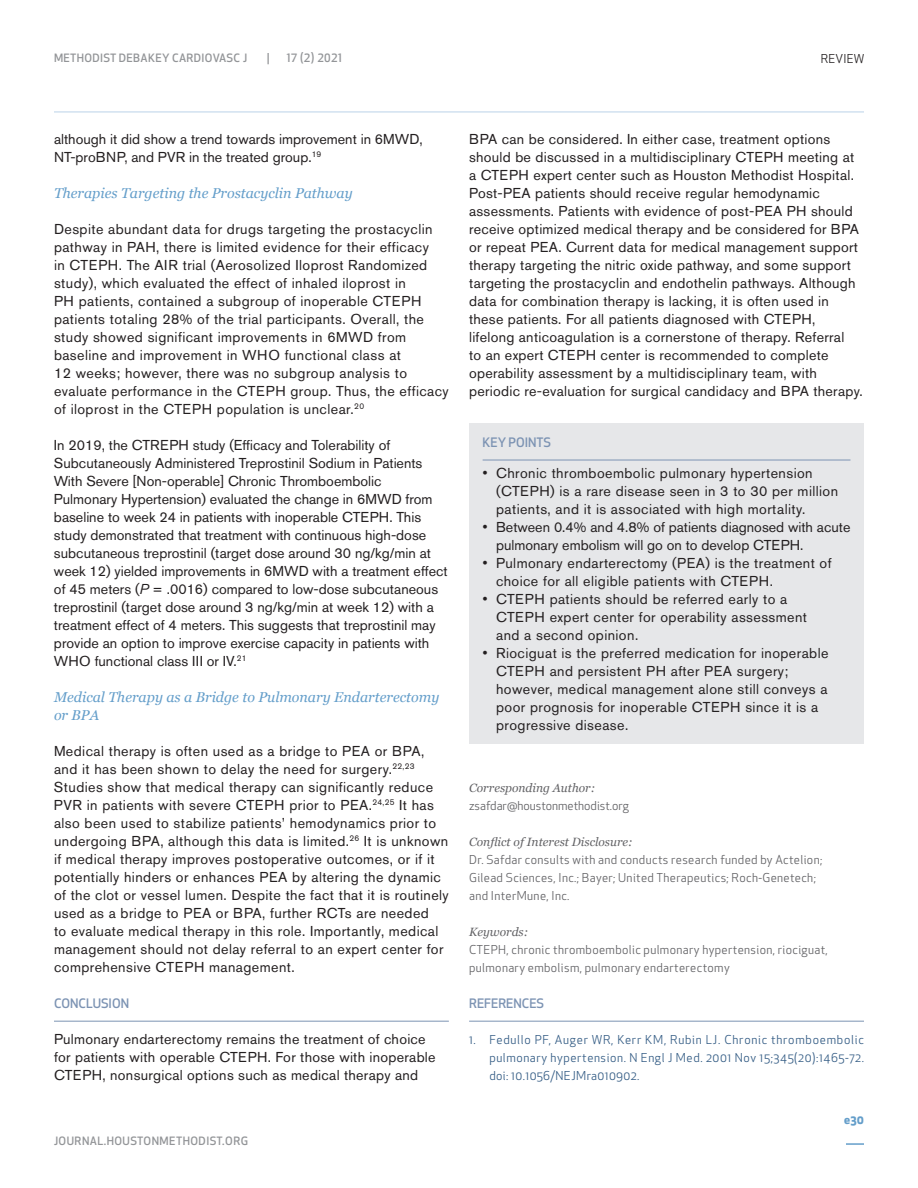
<style>
.page{position:relative;width:918px;height:1188px;background:#fff}
.page>*{position:absolute;margin:0;border:0;box-sizing:border-box;transform-origin:0 0}
.t1{font:14.25px/18px "Akzidenz Grotesk BE";letter-spacing:.02em;color:#231f20}
.t2{font:14.25px/18px "Akzidenz Grotesk BE";color:#231f20}
.t3{font:italic 14.25px/18px "Georgia";color:#649eca}
.t4{font:500 12.75px "Apex New";color:#7c93b3}
.t5{font:12px/18px "Apex New";letter-spacing:.03em;color:#636366}
.t6{font:12px/18px "Apex New";letter-spacing:.05em;color:#365e86;text-align:justify}
.t7{font:italic 12px "Georgia";color:#636366}
.t8{font:12px "Apex New";color:#636366}
.t9{font:12px "Apex New";letter-spacing:.015em;color:#231f20}
.t10{font:700 12px "Apex New";color:#649eca}
.t11{font:500 11.25px "Apex New";letter-spacing:.03em;color:#939598}
.s1{font-style:italic}
.s2{font-family:"Apex New"}
</style>
<div class="page">
<hr style="left:54px;top:112px;width:810px;height:1px;background:#bbd2e8">
<svg style="left:846px;top:1143px;width:18px;height:2px"></svg>
<hr style="left:54px;top:1021px;width:395px;height:1px;background:#7c93b3">
<hr style="left:469px;top:1021px;width:395px;height:1px;background:#7c93b3">
<div style="left:469px;top:424px;width:395px;height:320px;background:#e6e7e9"></div>
<hr style="left:483px;top:460px;width:367px;height:1px;background:#7c93b3">
<p class="t11" style="left:54px;top:51px;width:195px">METHODIST DEBAKEY CARDIOVASC J</p>
<p class="t11" style="left:267px;top:51px;width:4px">|</p>
<p class="t11" style="left:287px;top:51px;width:57px">17 (2) 2021</p>
<p class="t9" style="left:821px;top:51px;width:45px">REVIEW</p>
<p class="t2" style="left:54px;top:130px;width:370px">although it did show a trend towards improvement in 6MWD,<br>NT-proBNP, and PVR in the treated group.<sup>19</sup></p>
<p class="t3" style="left:54px;top:184px;width:300px">Therapies Targeting the Prostacyclin Pathway</p>
<p class="t1" style="left:54px;top:220px;width:396px">Despite abundant data for drugs targeting the prostacyclin pathway in PAH, there is limited evidence for their efficacy<br>in CTEPH. The AIR trial (Aerosolized Iloprost Randomized study), which evaluated the effect of inhaled iloprost in<br>PH patients, contained a subgroup of inoperable CTEPH patients totaling 28% of the trial participants. Overall, the study showed significant improvements in 6MWD from baseline and improvement in WHO functional class at<br>12 weeks; however, there was no subgroup analysis to evaluate performance in the CTEPH group. Thus, the efficacy of iloprost in the CTEPH population is unclear.<sup>20</sup></p>
<p class="t2" style="left:54px;top:436px;width:395px">In 2019, the CTREPH study (Efficacy and Tolerability of Subcutaneously Administered Treprostinil Sodium in Patients With Severe [Non-operable] Chronic Thromboembolic Pulmonary Hypertension) evaluated the change in 6MWD from baseline to week 24 in patients with inoperable CTEPH. This study demonstrated that treatment with continuous high-dose subcutaneous treprostinil (target dose around 30 ng/kg/min at week 12) yielded improvements in 6MWD with a treatment effect of 45 meters (<span class="s1">P</span> = .0016) compared to low-dose subcutaneous treprostinil (target dose around 3 ng/kg/min at week 12) with a treatment effect of 4 meters. This suggests that treprostinil may provide an option to improve exercise capacity in patients with WHO functional class III or IV.<sup>21</sup></p>
<p class="t3" style="left:54px;top:688px;width:387px">Medical Therapy as a Bridge to Pulmonary Endarterectomy or BPA</p>
<p class="t1" style="left:54px;top:742px;width:396px">Medical therapy is often used as a bridge to PEA or BPA, and it has been shown to delay the need for surgery.<sup>22,23<br></sup>Studies show that medical therapy can significantly reduce PVR in patients with severe CTEPH prior to PEA.<sup>24,25</sup> It has also been used to stabilize patients’ hemodynamics prior to undergoing BPA, although this data is limited.<sup>26</sup> It is unknown if medical therapy improves postoperative outcomes, or if it potentially hinders or enhances PEA by altering the dynamic of the clot or vessel lumen. Despite the fact that it is routinely used as a bridge to PEA or BPA, further RCTs are needed<br>to evaluate medical therapy in this role. Importantly, medical management should not delay referral to an expert center for comprehensive CTEPH management.</p>
<p class="t4" style="left:54px;top:995px;width:77px">CONCLUSION</p>
<p class="t1" style="left:54px;top:1030px;width:383px">Pulmonary endarterectomy remains the treatment of choice for patients with operable CTEPH. For those with inoperable<br>CTEPH, nonsurgical options such as medical therapy and</p>
<p class="t11" style="left:54px;top:1133px;width:196px">JOURNAL.HOUSTONMETHODIST.ORG</p>
<p class="t1" style="left:469px;top:130px;width:395px">BPA can be considered. In either case, treatment options should be discussed in a multidisciplinary CTEPH meeting at a CTEPH expert center such as Houston Methodist Hospital.<br>Post-PEA patients should receive regular hemodynamic assessments. Patients with evidence of post-PEA PH should receive optimized medical therapy and be considered for BPA or repeat PEA. Current data for medical management support therapy targeting the nitric oxide pathway, and some support targeting the prostacyclin and endothelin pathways. Although data for combination therapy is lacking, it is often used in these patients. For all patients diagnosed with CTEPH, lifelong anticoagulation is a cornerstone of therapy. Referral<br>to an expert CTEPH center is recommended to complete operability assessment by a multidisciplinary team, with periodic re-evaluation for surgical candidacy and BPA therapy.</p>
<p class="t4" style="left:483px;top:434px;width:70px">KEY POINTS</p>
<p class="t1" style="left:496px;top:464px;width:344px;text-indent:-13px"><span class="s2">•</span> Chronic thromboembolic pulmonary hypertension (CTEPH) is a rare disease seen in 3 to 30 per million patients, and it is associated with high mortality.</p>
<p class="t2" style="left:496px;top:518px;width:356px;text-indent:-13px"><span class="s2">•</span> Between 0.4% and 4.8% of patients diagnosed with acute pulmonary embolism will go on to develop CTEPH.</p>
<p class="t1" style="left:496px;top:554px;width:337px;text-indent:-13px"><span class="s2">•</span> Pulmonary endarterectomy (PEA) is the treatment of choice for all eligible patients with CTEPH.</p>
<p class="t1" style="left:496px;top:590px;width:313px;text-indent:-13px"><span class="s2">•</span> CTEPH patients should be referred early to a<br>CTEPH expert center for operability assessment and a second opinion.</p>
<p class="t1" style="left:496px;top:644px;width:334px;text-indent:-13px"><span class="s2">•</span> Riociguat is the preferred medication for inoperable CTEPH and persistent PH after PEA surgery; however, medical management alone still conveys a poor prognosis for inoperable CTEPH since it is a progressive disease.</p>
<p class="t7" style="left:469px;top:779px;width:128px">Corresponding Author:</p>
<p class="t8" style="left:469px;top:798px;width:161px">zsafdar@houstonmethodist.org</p>
<p class="t7" style="left:469px;top:833px;width:165px">Conflict of Interest Disclosure:</p>
<p class="t5" style="left:469px;top:851px;width:355px">Dr. Safdar consults with and conducts research funded by Actelion;<br>Gilead Sciences, Inc.; Bayer; United Therapeutics; Roch-Genetech; and InterMune, Inc.</p>
<p class="t7" style="left:469px;top:923px;width:61px">Keywords:</p>
<p class="t5" style="left:469px;top:941px;width:360px">CTEPH, chronic thromboembolic pulmonary hypertension, riociguat, pulmonary embolism, pulmonary endarterectomy</p>
<p class="t4" style="left:469px;top:995px;width:77px">REFERENCES</p>
<p class="t6" style="left:489px;top:1031px;width:376px;text-indent:-20px">1. Fedullo PF, Auger WR, Kerr KM, Rubin LJ. Chronic thromboembolic pulmonary hypertension. N Engl J Med. 2001 Nov 15;345(20):1465-72. doi: 10.1056/NEJMra010902.</p>
<p class="t10" style="left:844px;top:1111px;width:21px">e30</p>
</div>
